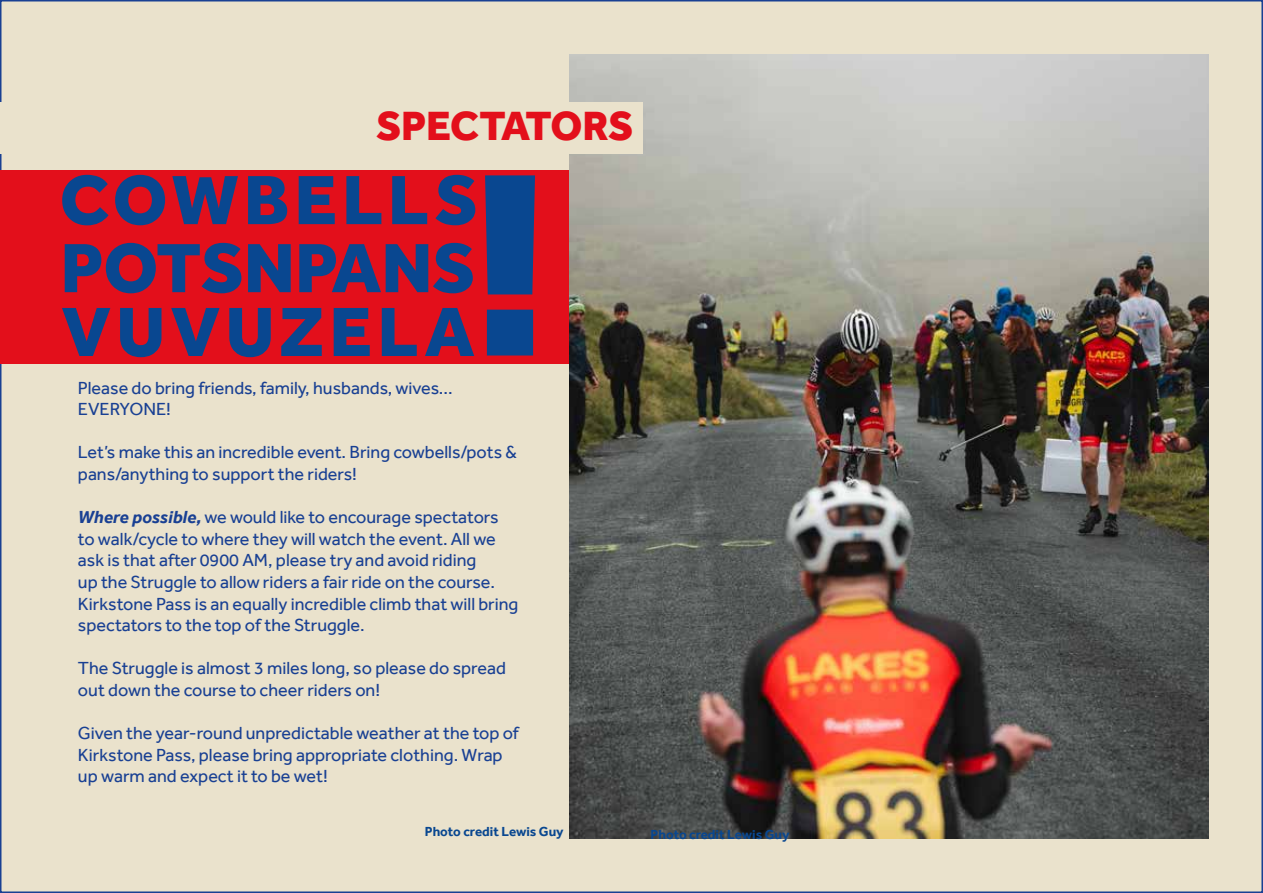
<style>
.page{position:relative;width:1263px;height:893px;background:#fff}
.page>*{position:absolute;margin:0;border:0;box-sizing:border-box;transform-origin:0 0}
.t1{font:800 270px "Effra";color:#094790}
.t2{font:800 72px/65.8px "Effra";letter-spacing:.065em;color:#094790;text-align:justify}
.t3{font:800 42px "Effra";letter-spacing:-.01em;color:#e30f1b}
.t4{font:18px/21.6px "Effra";color:#194093}
.t5{font:700 13.5px "Effra";color:#094790}
.s1{font-weight:700;font-style:italic}
</style>
<div class="page">
<div style="left:1px;top:1px;width:1261px;height:891px;background:#eae2cc"></div>
<div style="left:0;top:170px;width:798px;height:194px;background:#e30f1b"></div>
<img style="left:570px;top:54px;width:639px;height:785px">
<div style="left:0;top:102px;width:642px;height:51px;background:#eae2cc"></div>
<h3 class="t3" style="left:376px;top:101px;width:258px">SPECTATORS</h3>
<h2 class="t2" style="left:60px;top:166px;width:419px">COWBELLS POTSNPANS VUVUZELA</h2>
<h1 class="t1" style="left:469px;top:104px;width:84px">!</h1>
<p class="t4" style="left:78px;top:377px;width:376px">Please do bring friends, family, husbands, wives...<br>EVERYONE!</p>
<p class="t4" style="left:78px;top:441px;width:440px">Let’s make this an incredible event. Bring cowbells/pots &amp; pans/anything to support the riders!</p>
<p class="t4" style="left:78px;top:506px;width:442px"><span class="s1">Where possible,</span> we would like to encourage spectators to walk/cycle to where they will watch the event. All we ask is that after 0900 AM, please try and avoid riding<br>up the Struggle to allow riders a fair ride on the course.<br>Kirkstone Pass is an equally incredible climb that will bring spectators to the top of the Struggle.</p>
<p class="t4" style="left:78px;top:657px;width:429px">The Struggle is almost 3 miles long, so please do spread out down the course to cheer riders on!</p>
<p class="t4" style="left:78px;top:722px;width:442px">Given the year-round unpredictable weather at the top of<br>Kirkstone Pass, please bring appropriate clothing. Wrap up warm and expect it to be wet!</p>
<p class="t5" style="left:425px;top:824px;width:140px">Photo credit Lewis Guy</p>
<p class="t5" style="left:651px;top:827px;width:140px">Photo credit Lewis Guy</p>
</div>
